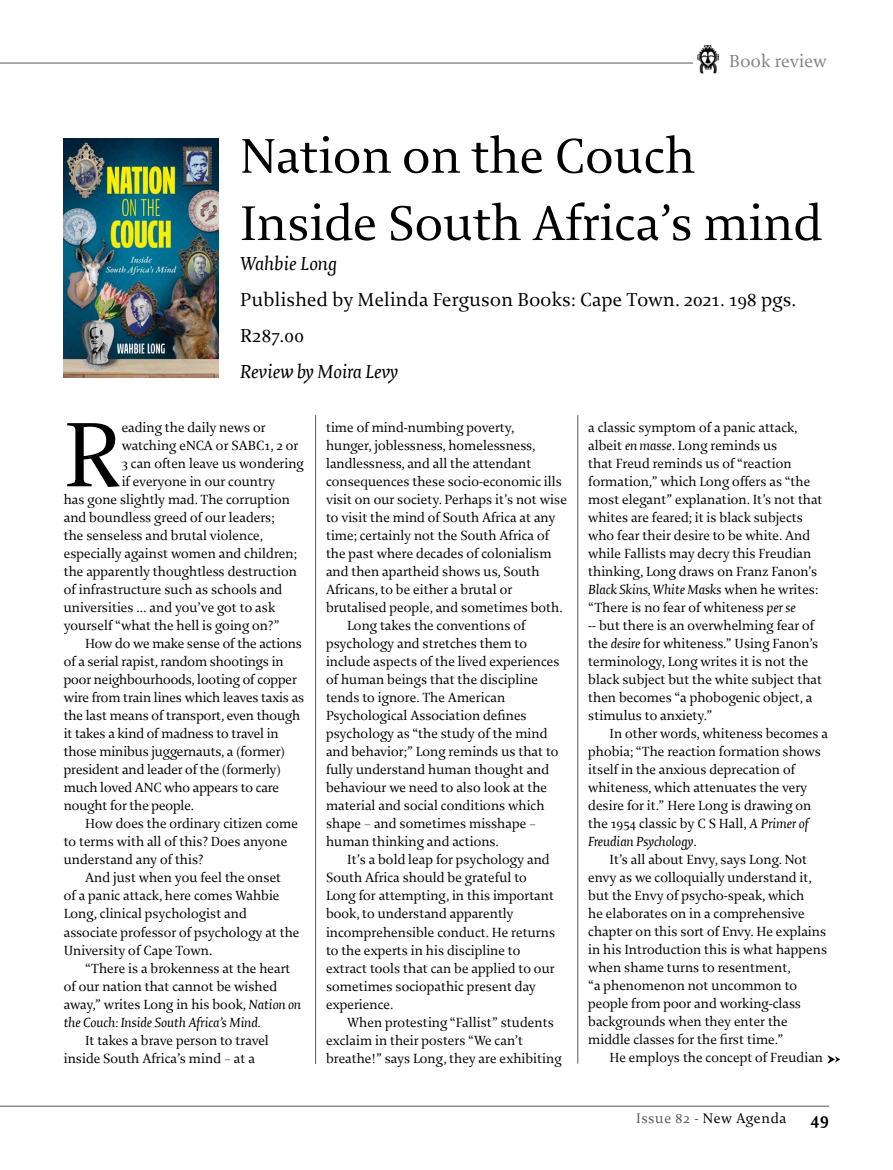
<style>
.page{position:relative;width:893px;height:1170px;background:#fff}
.page>*{position:absolute;margin:0;border:0;box-sizing:border-box;transform-origin:0 0}
.t1{font:98.7px "Enigma";color:#000}
.t2{font:52.5px/67.2px "Enigma";color:#000}
.t3{font:20.25px/36px "Enigma";letter-spacing:.01em;color:#000}
.t4{font:italic 20.25px "Enigma";color:#000}
.t5{font:18.75px "Enigma";letter-spacing:.01em;color:#808285}
.t6{font:700 18.75px "Enigma";color:#000}
.t7{font:15px "Enigma";letter-spacing:.04em;color:#000}
.t8{font:14.25px/18px "Enigma";color:#000}
.t9{font:italic 14.25px "Enigma";color:#000}
.s1{font-style:italic}
.s2{color:#58595b}
</style>
<div class="page">
<hr style="left:0;top:1105px;width:829px;height:1px;background:#58595b">
<hr style="left:0;top:63px;width:829px;height:1px;background:#58595b">
<hr style="left:577px;top:415px;width:1px;height:648px;background:#58595b">
<hr style="left:315px;top:415px;width:1px;height:648px;background:#58595b">
<img style="left:64px;top:138px;width:155px;height:239px">
<div style="left:694px;top:51px;width:199px;height:20px;background:#fff"></div>
<img style="left:696px;top:46px;width:24px;height:27px">
<svg style="left:828px;top:1055px;width:12px;height:8px"></svg>
<h3 class="t5" style="left:729px;top:51px;width:99px">Book review</h3>
<h2 class="t2" style="left:240px;top:124px;width:584px">Nation on the Couch<br>Inside South Africa’s mind</h2>
<h3 class="t4" style="left:240px;top:253px;width:99px">Wahbie Long</h3>
<h3 class="t3" style="left:240px;top:282px;width:558px">Published by Melinda Ferguson Books: Cape Town. 2021. 198 pgs.<br>R287.00</h3>
<h3 class="t4" style="left:240px;top:361px;width:160px">Review by Moira Levy</h3>
<h1 class="t1" style="left:64px;top:402px;width:59px">R</h1>
<p class="t8" style="left:122px;top:419px;width:146px">eading the daily news or</p>
<p class="t8" style="left:122px;top:437px;width:178px">watching eNCA or SABC1, 2 or</p>
<p class="t8" style="left:122px;top:455px;width:184px">3 can often leave us wondering</p>
<p class="t8" style="left:122px;top:473px;width:155px">if everyone in our country</p>
<p class="t8" style="left:64px;top:491px;width:228px">has gone slightly mad. The corruption</p>
<p class="t8" style="left:64px;top:509px;width:213px">and boundless greed of our leaders;</p>
<p class="t8" style="left:64px;top:527px;width:201px">the senseless and brutal violence,</p>
<p class="t8" style="left:64px;top:545px;width:235px">especially against women and children;</p>
<p class="t8" style="left:64px;top:563px;width:235px">the apparently thoughtless destruction</p>
<p class="t8" style="left:64px;top:581px;width:220px">of infrastructure such as schools and</p>
<p class="t8" style="left:64px;top:599px;width:213px">universities … and you’ve got to ask</p>
<p class="t8" style="left:64px;top:617px;width:217px">yourself “what the hell is going on?”</p>
<p class="t8" style="left:85px;top:635px;width:218px">How do we make sense of the actions</p>
<p class="t8" style="left:64px;top:653px;width:221px">of a serial rapist, random shootings in</p>
<p class="t8" style="left:64px;top:671px;width:235px">poor neighbourhoods, looting of copper</p>
<p class="t8" style="left:64px;top:689px;width:242px">wire from train lines which leaves taxis as</p>
<p class="t8" style="left:64px;top:707px;width:238px">the last means of transport, even though</p>
<p class="t8" style="left:64px;top:725px;width:216px">it takes a kind of madness to travel in</p>
<p class="t8" style="left:64px;top:743px;width:223px">those minibus juggernauts, a (former)</p>
<p class="t8" style="left:64px;top:761px;width:219px">president and leader of the (formerly)</p>
<p class="t8" style="left:64px;top:779px;width:217px">much loved ANC who appears to care</p>
<p class="t8" style="left:64px;top:797px;width:132px">nought for the people.</p>
<p class="t8" style="left:85px;top:815px;width:215px">How does the ordinary citizen come</p>
<p class="t8" style="left:64px;top:833px;width:225px">to terms with all of this? Does anyone</p>
<p class="t8" style="left:64px;top:851px;width:141px">understand any of this?</p>
<p class="t8" style="left:85px;top:869px;width:198px">And just when you feel the onset</p>
<p class="t8" style="left:64px;top:887px;width:217px">of a panic attack, here comes Wahbie</p>
<p class="t8" style="left:64px;top:905px;width:185px">Long, clinical psychologist and</p>
<p class="t8" style="left:64px;top:923px;width:237px">associate professor of psychology at the</p>
<p class="t8" style="left:64px;top:941px;width:150px">University of Cape Town.</p>
<p class="t8" style="left:85px;top:959px;width:207px">“There is a brokenness at the heart</p>
<p class="t8" style="left:64px;top:977px;width:215px">of our nation that cannot be wished</p>
<p class="t8" style="left:64px;top:995px;width:239px">away,” writes Long in his book, <span class="s1">Nation on</span></p>
<p class="t9" style="left:64px;top:1014px;width:199px">the Couch: Inside South Africa’s Mind.</p>
<p class="t8" style="left:64px;top:1031px;width:207px;text-indent:21px">It takes a brave person to travel inside South Africa’s mind – at a</p>
<p class="t8" style="left:326px;top:419px;width:190px">time of mind-numbing poverty,</p>
<p class="t8" style="left:326px;top:437px;width:211px">hunger, joblessness, homelessness,</p>
<p class="t8" style="left:326px;top:455px;width:207px">landlessness, and all the attendant</p>
<p class="t8" style="left:326px;top:473px;width:238px">consequences these socio-economic ills</p>
<p class="t8" style="left:326px;top:491px;width:242px">visit on our society. Perhaps it’s not wise</p>
<p class="t8" style="left:326px;top:509px;width:231px">to visit the mind of South Africa at any</p>
<p class="t8" style="left:326px;top:527px;width:225px">time; certainly not the South Africa of</p>
<p class="t8" style="left:326px;top:545px;width:227px">the past where decades of colonialism</p>
<p class="t8" style="left:326px;top:563px;width:215px">and then apartheid shows us, South</p>
<p class="t8" style="left:326px;top:581px;width:188px">Africans, to be either a brutal or</p>
<p class="t8" style="left:326px;top:599px;width:238px">brutalised people, and sometimes both.</p>
<p class="t8" style="left:347px;top:617px;width:180px">Long takes the conventions of</p>
<p class="t8" style="left:326px;top:635px;width:203px">psychology and stretches them to</p>
<p class="t8" style="left:326px;top:653px;width:235px">include aspects of the lived experiences</p>
<p class="t8" style="left:326px;top:671px;width:214px">of human beings that the discipline</p>
<p class="t8" style="left:326px;top:689px;width:181px">tends to ignore. The American</p>
<p class="t8" style="left:326px;top:707px;width:202px">Psychological Association defines</p>
<p class="t8" style="left:326px;top:725px;width:223px">psychology as “the study of the mind</p>
<p class="t8" style="left:326px;top:743px;width:234px">and behavior;” Long reminds us that to</p>
<p class="t8" style="left:326px;top:761px;width:225px">fully understand human thought and</p>
<p class="t8" style="left:326px;top:779px;width:223px">behaviour we need to also look at the</p>
<p class="t8" style="left:326px;top:797px;width:220px">material and social conditions which</p>
<p class="t8" style="left:326px;top:815px;width:212px">shape – and sometimes misshape –</p>
<p class="t8" style="left:326px;top:833px;width:174px">human thinking and actions.</p>
<p class="t8" style="left:347px;top:851px;width:204px">It’s a bold leap for psychology and</p>
<p class="t8" style="left:326px;top:869px;width:202px">South Africa should be grateful to</p>
<p class="t8" style="left:326px;top:887px;width:230px">Long for attempting, in this important</p>
<p class="t8" style="left:326px;top:905px;width:189px">book, to understand apparently</p>
<p class="t8" style="left:326px;top:923px;width:231px">incomprehensible conduct. He returns</p>
<p class="t8" style="left:326px;top:941px;width:196px">to the experts in his discipline to</p>
<p class="t8" style="left:326px;top:959px;width:230px">extract tools that can be applied to our</p>
<p class="t8" style="left:326px;top:977px;width:211px">sometimes sociopathic present day</p>
<p class="t8" style="left:326px;top:995px;width:69px">experience.</p>
<p class="t8" style="left:347px;top:1013px;width:208px">When protesting “Fallist” students</p>
<p class="t8" style="left:326px;top:1031px;width:199px">exclaim in their posters “We can’t</p>
<p class="t8" style="left:326px;top:1049px;width:237px">breathe!” says Long, they are exhibiting</p>
<p class="t8" style="left:588px;top:419px;width:236px">a classic symptom of a panic attack, albeit <span class="s1">en masse</span>. Long reminds us<br>that Freud reminds us of “reaction formation,” which Long offers as “the most elegant” explanation. It’s not that whites are feared; it is black subjects who fear their desire to be white. And while Fallists may decry this Freudian thinking, Long draws on Franz Fanon’s <span class="s1">Black Skins, White Masks</span> when he writes: “There is no fear of whiteness <span class="s1">per se<br></span>-- but there is an overwhelming fear of the <span class="s1">desire</span> for whiteness.” Using Fanon’s terminology, Long writes it is not the black subject but the white subject that then becomes “a phobogenic object, a stimulus to anxiety.”</p>
<p class="t8" style="left:588px;top:725px;width:241px;text-indent:21px">In other words, whiteness becomes a phobia; “The reaction formation shows itself in the anxious deprecation of whiteness, which attenuates the very desire for it.” Here Long is drawing on the 1954 classic by C S Hall, <span class="s1">A Primer of Freudian Psychology</span>.</p>
<p class="t8" style="left:588px;top:851px;width:240px;text-indent:21px">It’s all about Envy, says Long. Not envy as we colloquially understand it, but the Envy of psycho-speak, which<br>he elaborates on in a comprehensive chapter on this sort of Envy. He explains in his Introduction this is what happens when shame turns to resentment,<br>“a phenomenon not uncommon to people from poor and working-class backgrounds when they enter the middle classes for the first time.”</p>
<p class="t8" style="left:609px;top:1049px;width:215px">He employs the concept of Freudian</p>
<p class="t7" style="left:636px;top:1109px;width:152px"><span class="s2">Issue 82 -</span> New Agenda</p>
<h3 class="t6" style="left:810px;top:1108px;width:20px">49</h3>
</div>
